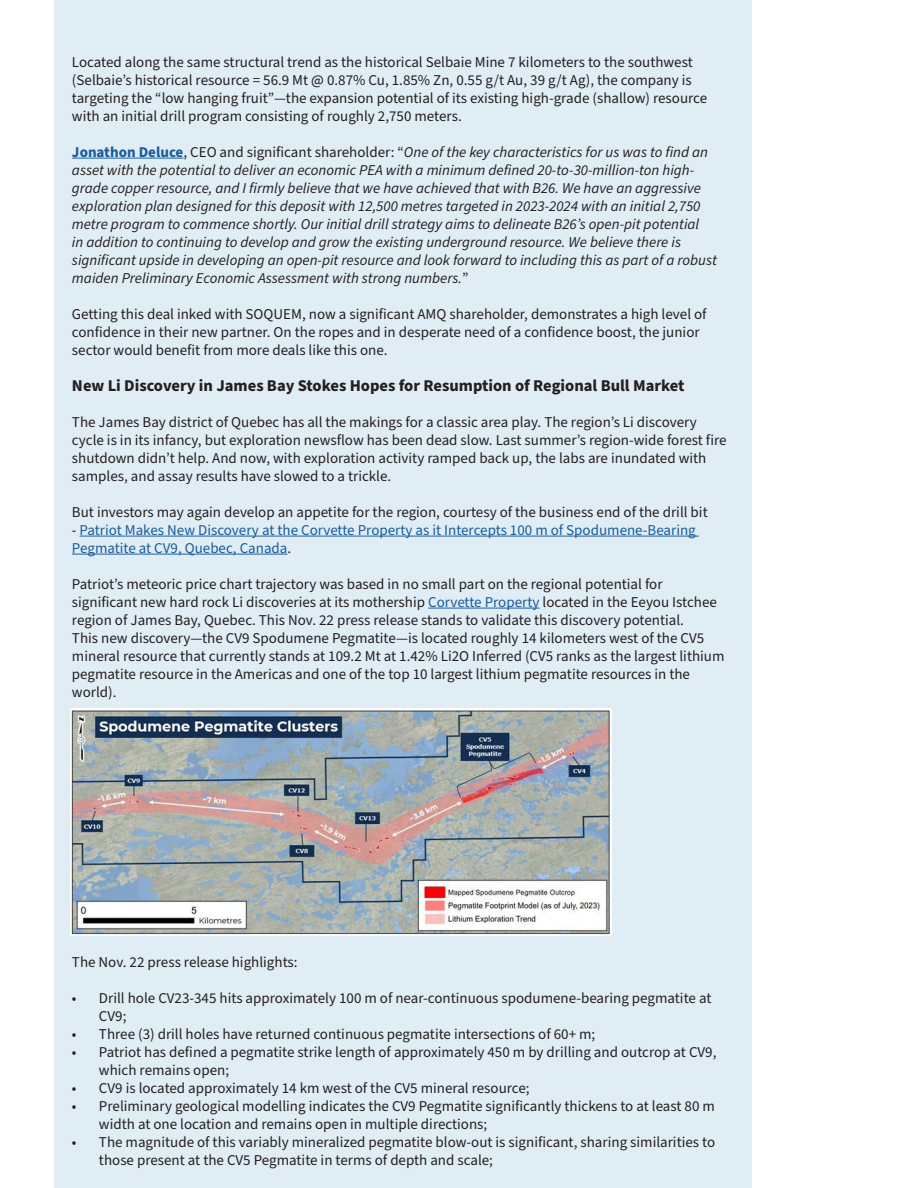
<style>
.page{position:relative;width:918px;height:1188px;background:#fff}
.page>*{position:absolute;margin:0;border:0;box-sizing:border-box;transform-origin:0 0}
.Paragraph___tab{font:700 16.5px "Source Sans Pro";color:#231f20}
.Paragraph___tab-2{font:15px/18px "Source Sans Pro";color:#231f20}
.Paragraph___tab-3{font:italic 15px/18px "Source Sans Pro";color:#231f20}
.Paragraph___tab-4{font:15px/18px "Source Sans Pro";color:#175d9e}
.s1{font-weight:700;font-style:normal;color:#175d9e}
.s2{font-style:normal}
.s3{color:#231f20}
.s4{color:#175d9e}
</style>
<div class="page">
<div style="left:54px;top:0;width:697px;height:1188px;background:#e1edf5"></div>
<hr style="left:72px;top:158px;width:111px;height:1px;background:#175d9e">
<hr style="left:80px;top:536px;width:619px;height:1px;background:#175d9e">
<hr style="left:72px;top:554px;width:215px;height:1px;background:#175d9e">
<hr style="left:428px;top:608px;width:112px;height:1px;background:#175d9e">
<img style="left:71px;top:708px;width:541px;height:227px">
<p class="Paragraph___tab-2" style="left:72px;top:53px;width:637px">Located along the same structural trend as the historical Selbaie Mine 7 kilometers to the southwest (Selbaie’s historical resource = 56.9 Mt @ 0.87% Cu, 1.85% Zn, 0.55 g/t Au, 39 g/t Ag), the company is targeting the “low hanging fruit”―the expansion potential of its existing high-grade (shallow) resource with an initial drill program consisting of roughly 2,750 meters.</p>
<p class="Paragraph___tab-3" style="left:72px;top:143px;width:647px"><span class="s1">Jonathon Deluce</span><span class="s2">, CEO and significant shareholder: “</span>One of the key characteristics for us was to find an asset with the potential to deliver an economic PEA with a minimum defined 20-to-30-million-ton high&shy;grade copper resource, and I firmly believe that we have achieved that with B26. We have an aggressive exploration plan designed for this deposit with 12,500 metres targeted in 2023-2024 with an initial 2,750 metre program to commence shortly. Our initial drill strategy aims to delineate B26’s open-pit potential<br>in addition to continuing to develop and grow the existing underground resource. We believe there is significant upside in developing an open-pit resource and look forward to including this as part of a robust maiden Preliminary Economic Assessment with strong numbers.<span class="s2">”</span></p>
<p class="Paragraph___tab-2" style="left:72px;top:305px;width:636px">Getting this deal inked with SOQUEM, now a significant AMQ shareholder, demonstrates a high level of confidence in their new partner. On the ropes and in desperate need of a confidence boost, the junior sector would benefit from more deals like this one.</p>
<p class="Paragraph___tab" style="left:72px;top:374px;width:614px">New Li Discovery in James Bay Stokes Hopes for Resumption of Regional Bull Market</p>
<p class="Paragraph___tab-2" style="left:72px;top:413px;width:656px">The James Bay district of Quebec has all the makings for a classic area play. The region’s Li discovery cycle is in its infancy, but exploration newsflow has been dead slow. Last summer’s region-wide forest fire shutdown didn’t help. And now, with exploration activity ramped back up, the labs are inundated with samples, and assay results have slowed to a trickle.</p>
<p class="Paragraph___tab-2" style="left:72px;top:503px;width:637px">But investors may again develop an appetite for the region, courtesy of the business end of the drill bit</p>
<p class="Paragraph___tab-4" style="left:72px;top:521px;width:625px"><span class="s3">-</span> Patriot Makes New Discovery at the Corvette Property as it Intercepts 100 m of Spodumene-Bearing<br>Pegmatite at CV9, Quebec, Canada<span class="s3">.</span></p>
<p class="Paragraph___tab-2" style="left:72px;top:575px;width:654px">Patriot’s meteoric price chart trajectory was based in no small part on the regional potential for significant new hard rock Li discoveries at its mothership <span class="s4">Corvette Property</span> located in the Eeyou Istchee region of James Bay, Quebec. This Nov. 22 press release stands to validate this discovery potential.<br>This new discovery―the CV9 Spodumene Pegmatite―is located roughly 14 kilometers west of the CV5 mineral resource that currently stands at 109.2 Mt at 1.42% Li2O Inferred (CV5 ranks as the largest lithium pegmatite resource in the Americas and one of the top 10 largest lithium pegmatite resources in the world).</p>
<p class="Paragraph___tab-2" style="left:72px;top:953px;width:227px">The Nov. 22 press release highlights:</p>
<p class="Paragraph___tab-2" style="left:99px;top:989px;width:614px;text-indent:-27px">• Drill hole CV23-345 hits approximately 100 m of near-continuous spodumene-bearing pegmatite at<br>CV9;</p>
<p class="Paragraph___tab-2" style="left:72px;top:1025px;width:525px">• Three (3) drill holes have returned continuous pegmatite intersections of 60+ m;</p>
<p class="Paragraph___tab-2" style="left:99px;top:1043px;width:619px;text-indent:-27px">• Patriot has defined a pegmatite strike length of approximately 450 m by drilling and outcrop at CV9, which remains open;</p>
<p class="Paragraph___tab-2" style="left:72px;top:1079px;width:459px">• CV9 is located approximately 14 km west of the CV5 mineral resource;</p>
<p class="Paragraph___tab-2" style="left:99px;top:1097px;width:617px;text-indent:-27px">• Preliminary geological modelling indicates the CV9 Pegmatite significantly thickens to at least 80 m width at one location and remains open in multiple directions;</p>
<p class="Paragraph___tab-2" style="left:99px;top:1133px;width:618px;text-indent:-27px">• The magnitude of this variably mineralized pegmatite blow-out is significant, sharing similarities to those present at the CV5 Pegmatite in terms of depth and scale;</p>
</div>
